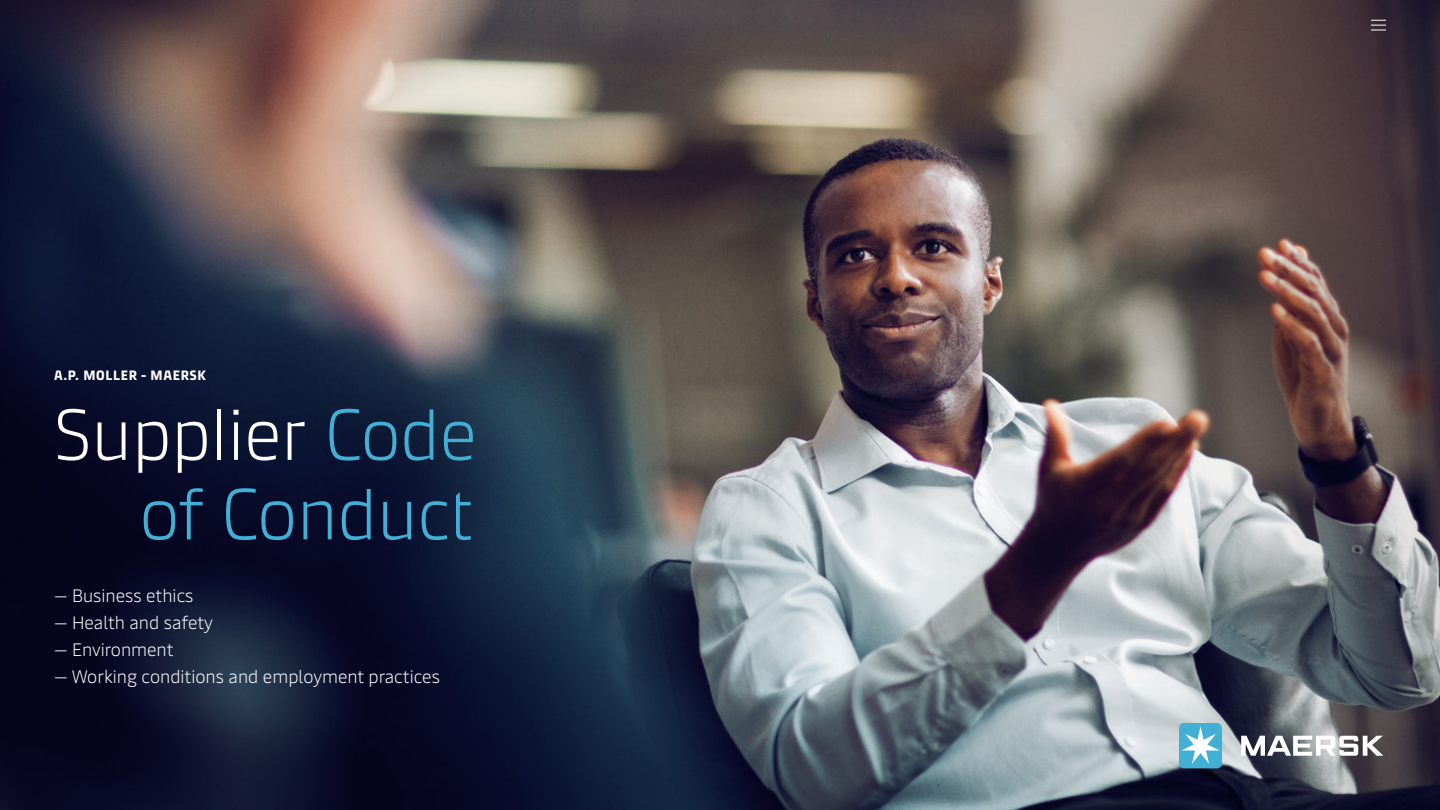
<style>
.page{position:relative;width:1440px;height:810px;background:#fff}
.page>*{position:absolute;margin:0;border:0;box-sizing:border-box;transform-origin:0 0}
.Maersk_Headline_Extr{font:300 72px "Maersk Headline";color:#fff}
.Maersk_Headline_Extr-2{font:300 72px "Maersk Headline";color:#42b0d5}
.Maersk_Headline_Body{font:300 18px "Maersk Text";color:#fff}
.Maersk_Tagline_-_Upp{font:700 13.5px "Maersk Headline";letter-spacing:.05em;color:#fff}
.s1{color:#42b0d5}
</style>
<div class="page">
<img style="left:0;top:0;width:1440px;height:810px">
<svg style="left:1241px;top:736px;width:142px;height:20px"></svg>
<div style="left:1179px;top:723px;width:43px;height:45px;background:#42b0d5;border-radius:5px"></div>
<svg style="left:1181px;top:726px;width:39px;height:38px"></svg>
<svg style="left:1371px;top:20px;width:15px;height:11px"></svg>
<p class="Maersk_Tagline_-_Upp" style="left:54px;top:365px;width:153px">A.P. MOLLER - MAERSK</p>
<p class="Maersk_Headline_Extr" style="left:54px;top:378px;width:424px">Supplier <span class="s1">Code</span></p>
<p class="Maersk_Headline_Extr-2" style="left:140px;top:458px;width:335px">of Conduct</p>
<p class="Maersk_Headline_Body" style="left:54px;top:581px;width:141px">— Business ethics</p>
<p class="Maersk_Headline_Body" style="left:54px;top:608px;width:160px">— Health and safety</p>
<p class="Maersk_Headline_Body" style="left:54px;top:635px;width:121px">— Environment</p>
<p class="Maersk_Headline_Body" style="left:54px;top:662px;width:387px">— Working conditions and employment practices</p>
</div>
